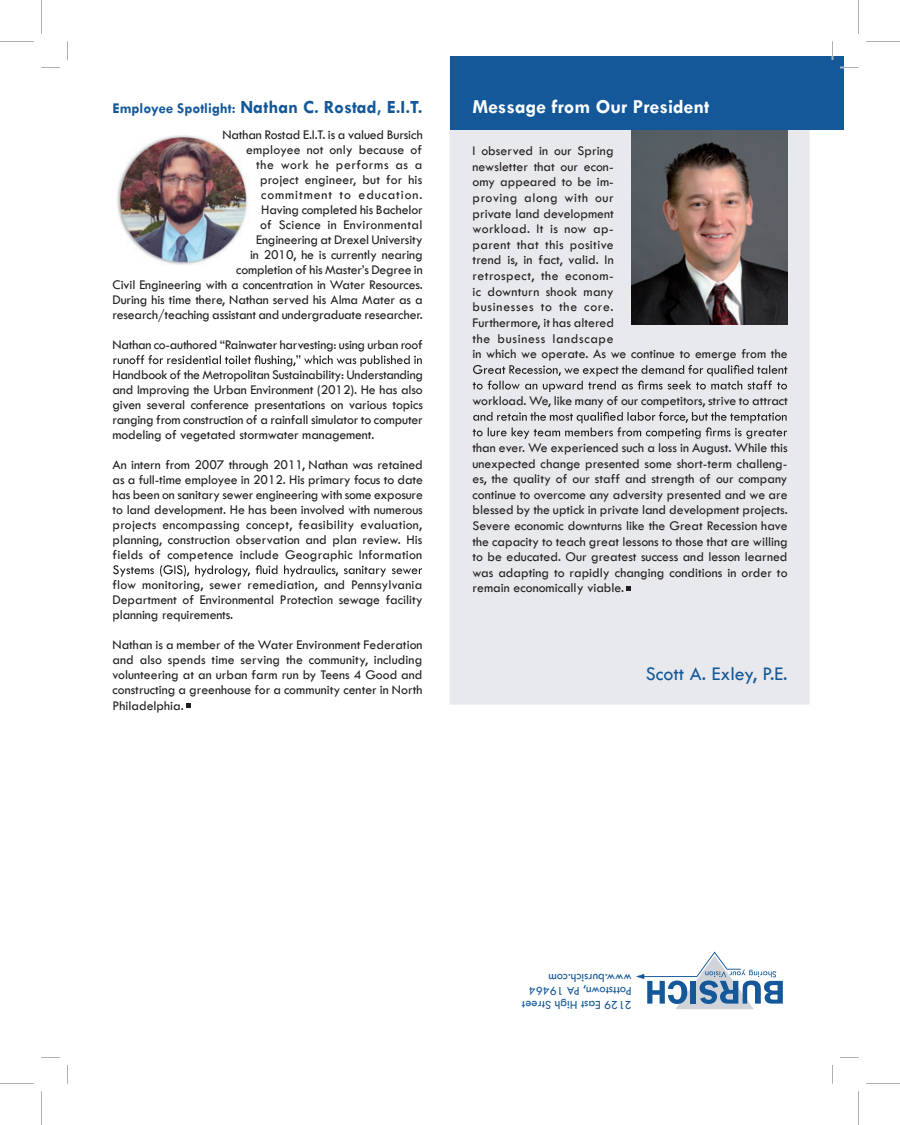
<style>
.page{position:relative;width:900px;height:1125px;background:#fff}
.page>*{position:absolute;margin:0;border:0;box-sizing:border-box;transform-origin:0 0}
.t1{font:700 20px "Tw Cen";color:#fff}
.t2{font:20px "Tw Cen";color:#145899}
.t3{font:700 18.75px "Tw Cen";color:#145899}
.t4{font:13.75px/15px "Tw Cen";letter-spacing:-.005em;color:#231f20;text-align:justify}
.t5{font:12.5px/13.8px "Tw Cen";color:#145899}
.s1{font-size:15px}
</style>
<div class="page">
<div style="left:450px;top:129px;width:360px;height:576px;background:#e8e9ec"></div>
<img style="left:631px;top:129px;width:157px;height:195px">
<img style="left:117px;top:135px;width:131px;height:130px">
<svg style="left:473px;top:365px;width:314px;height:27px;background:#c5c5c7"></svg>
<svg style="left:473px;top:412px;width:314px;height:27px;background:#c5c5c8"></svg>
<svg style="left:636px;top:952px;width:147px;height:57px"></svg>
<div style="left:450px;top:56px;width:394px;height:73px;background:#145899"></div>
<svg style="left:113px;top:355px;width:309px;height:12px"></svg>
<svg style="left:113px;top:565px;width:309px;height:12px"></svg>
<svg style="left:832px;top:41px;width:1px;height:19px"></svg>
<svg style="left:67px;top:41px;width:1px;height:19px"></svg>
<svg style="left:840px;top:67px;width:19px;height:1px"></svg>
<svg style="left:41px;top:67px;width:19px;height:1px"></svg>
<svg style="left:840px;top:1057px;width:19px;height:1px"></svg>
<svg style="left:41px;top:1057px;width:19px;height:1px"></svg>
<svg style="left:832px;top:1065px;width:1px;height:19px"></svg>
<svg style="left:67px;top:1065px;width:1px;height:19px"></svg>
<svg style="left:187px;top:704px;width:4px;height:4px"></svg>
<svg style="left:626px;top:586px;width:4px;height:4px"></svg>
<hr style="left:0;top:41px;width:34px;height:1px;background:#000">
<hr style="left:866px;top:41px;width:34px;height:1px;background:#000">
<hr style="left:0;top:1084px;width:34px;height:1px;background:#000">
<hr style="left:866px;top:1084px;width:34px;height:1px;background:#000">
<hr style="left:41px;top:0;width:1px;height:34px;background:#000">
<hr style="left:41px;top:1091px;width:1px;height:34px;background:#000">
<hr style="left:859px;top:0;width:1px;height:34px;background:#000">
<hr style="left:859px;top:1091px;width:1px;height:34px;background:#000">
<h2 class="t3" style="left:112px;top:95px;width:312px"><span class="s1">Employee Spotlight:</span> Nathan C. Rostad, E.I.T.</h2>
<p class="t4" style="left:113px;top:127px;width:312px;text-align:right">Nathan Rostad E.I.T. is a valued Bursich<br>employee not only because of<br>the work he performs as a<br>project engineer, but for his<br>commitment to education.<br>Having completed his Bachelor<br>of Science in Environmental<br>Engineering at Drexel University<br>in 2010, he is currently nearing<br>completion of his Master’s Degree in<br>Civil Engineering with a concentration in Water Resources.<br>During his time there, Nathan served his Alma Mater as a research/teaching assistant and undergraduate researcher.</p>
<p class="t4" style="left:112px;top:330px;width:312px;line-height:30px">Nathan co-authored “Rainwater harvesting: using urban roof<br>Handbook of the Metropolitan Sustainability: Understanding</p>
<p class="t4" style="left:112px;top:382px;width:312px">and Improving the Urban Environment (2012). He has also given several conference presentations on various topics ranging from construction of a rainfall simulator to computer modeling of vegetated stormwater management.</p>
<p class="t4" style="left:113px;top:457px;width:312px">An intern from 2007 through 2011, Nathan was retained as a full-time employee in 2012. His primary focus to date has been on sanitary sewer engineering with some exposure to land development. He has been involved with numerous projects encompassing concept, feasibility evaluation, planning, construction observation and plan review. His fields of competence include Geographic Information</p>
<p class="t4" style="left:112px;top:577px;width:312px">flow monitoring, sewer remediation, and Pennsylvania Department of Environmental Protection sewage facility planning requirements.</p>
<p class="t4" style="left:112px;top:637px;width:312px">Nathan is a member of the Water Environment Federation and also spends time serving the community, including volunteering at an urban farm run by Teens 4 Good and constructing a greenhouse for a community center in North Philadelphia.</p>
<h1 class="t1" style="left:472px;top:94px;width:238px">Message from Our President</h1>
<p class="t4" style="left:472px;top:143px;width:317px;line-height:15.6px;text-align:left">I observed in our Spring<br>newsletter that our econ-<br>omy appeared to be im-<br>proving along with our<br>private land development<br>workload. It is now ap-<br>parent that this positive<br>trend is, in fact, valid. In<br>retrospect, the econom-<br>ic downturn shook many<br>businesses to the core.<br>Furthermore, it has altered<br>the business landscape<br>in which we operate. As we continue to emerge from the</p>
<p class="t4" style="left:472px;top:393px;width:317px">workload. We, like many of our competitors, strive to attract</p>
<p class="t4" style="left:472px;top:440px;width:317px;line-height:15.6px">than ever. We experienced such a loss in August. While this unexpected change presented some short-term challeng&shy;es, the quality of our staff and strength of our company continue to overcome any adversity presented and we are blessed by the uptick in private land development projects.<br>Severe economic downturns like the Great Recession have the capacity to teach great lessons to those that are willing to be educated. Our greatest success and lesson learned was adapting to rapidly changing conditions in order to remain economically viable.</p>
<h1 class="t2" style="left:646px;top:662px;width:143px">Scott A. Exley, P.E.</h1>
<p class="t5" style="left:632px;top:1012px;width:112px;rotate:-180deg">2129 East High Street<br>Pottstown, PA 19464 www.bursich.com</p>
</div>
